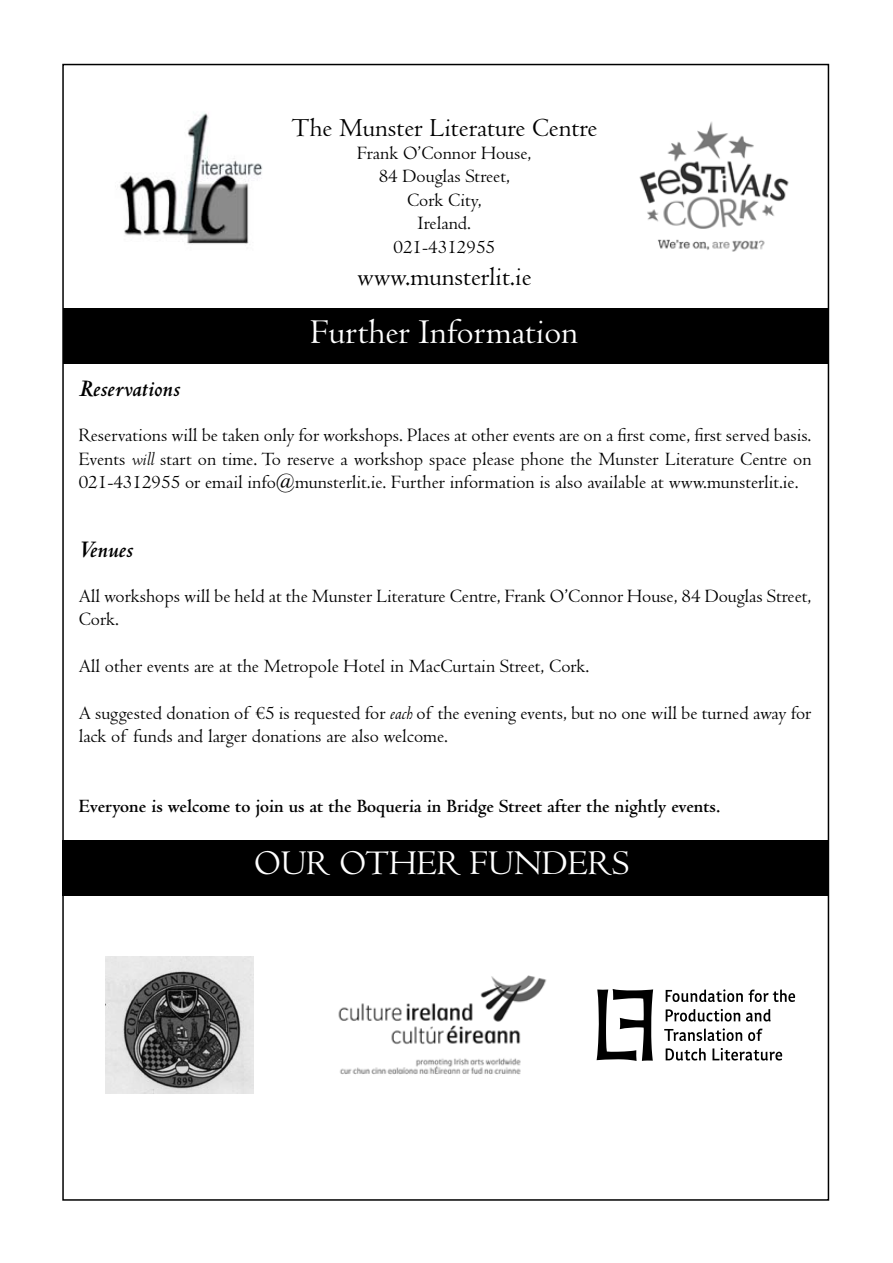
<style>
.page{position:relative;width:893px;height:1263px;background:#fff}
.page>*{position:absolute;margin:0;border:0;box-sizing:border-box;transform-origin:0 0}
.t1{font:36px "Centaur MT Std";color:#fff}
.t2{font:27px "Centaur MT Std";color:#000}
.t3{font:italic 700 25.5px "Centaur MT Std";color:#000}
.t4{font:19.5px/23.4px "Centaur MT Std";color:#000}
.t5{font:700 19.5px "Centaur MT Std";color:#000}
.s1{font-style:italic}
</style>
<div class="page">
<div style="left:64px;top:308px;width:765px;height:56px;background:#000"></div>
<img style="left:119px;top:113px;width:144px;height:131px">
<div style="left:62px;top:840px;width:766px;height:55px;background:#000"></div>
<img style="left:639px;top:121px;width:150px;height:131px">
<svg style="left:666px;top:989px;width:129px;height:13px"></svg>
<svg style="left:666px;top:1009px;width:74px;height:12px"></svg>
<svg style="left:746px;top:1009px;width:25px;height:12px"></svg>
<svg style="left:664px;top:1028px;width:78px;height:13px"></svg>
<svg style="left:748px;top:1028px;width:15px;height:13px"></svg>
<svg style="left:666px;top:1048px;width:40px;height:12px"></svg>
<svg style="left:712px;top:1048px;width:70px;height:12px"></svg>
<svg style="left:597px;top:989px;width:56px;height:72px"></svg>
<img style="left:338px;top:975px;width:209px;height:100px">
<img style="left:105px;top:957px;width:148px;height:137px">
<h2 class="t2" style="left:291px;top:113px;width:307px">The Munster Literature Centre</h2>
<p class="t4" style="left:357px;top:142px;width:176px;text-align:center">Frank O’Connor House,<br>84 Douglas Street,<br>Cork City,<br>Ireland.<br>021-4312955</p>
<h2 class="t2" style="left:357px;top:262px;width:176px">www.munsterlit.ie</h2>
<h1 class="t1" style="left:311px;top:312px;width:269px">Further Information</h1>
<h3 class="t3" style="left:79px;top:376px;width:103px">Reservations</h3>
<p class="t4" style="left:79px;top:424px;width:734px;text-align:justify">Reservations will be taken only for workshops. Places at other events are on a first come, first served basis.<br>Events <span class="s1">will</span> start on time. To reserve a workshop space please phone the Munster Literature Centre on 021-4312955 or email info@munsterlit.ie. Further information is also available at www.munsterlit.ie.</p>
<h3 class="t3" style="left:79px;top:536px;width:56px">Venues</h3>
<p class="t4" style="left:79px;top:584px;width:734px">All workshops will be held at the Munster Literature Centre, Frank O’Connor House, 84 Douglas Street,<br>Cork.</p>
<p class="t4" style="left:79px;top:655px;width:512px">All other events are at the Metropole Hotel in MacCurtain Street, Cork.</p>
<p class="t4" style="left:79px;top:701px;width:734px">A suggested donation of €5 is requested for <span class="s1">each</span> of the evening events, but no one will be turned away for lack of funds and larger donations are also welcome.</p>
<p class="t5" style="left:79px;top:796px;width:643px">Everyone is welcome to join us at the Boqueria in Bridge Street after the nightly events.</p>
<h1 class="t1" style="left:254px;top:843px;width:376px">OUR OTHER FUNDERS</h1>
</div>
